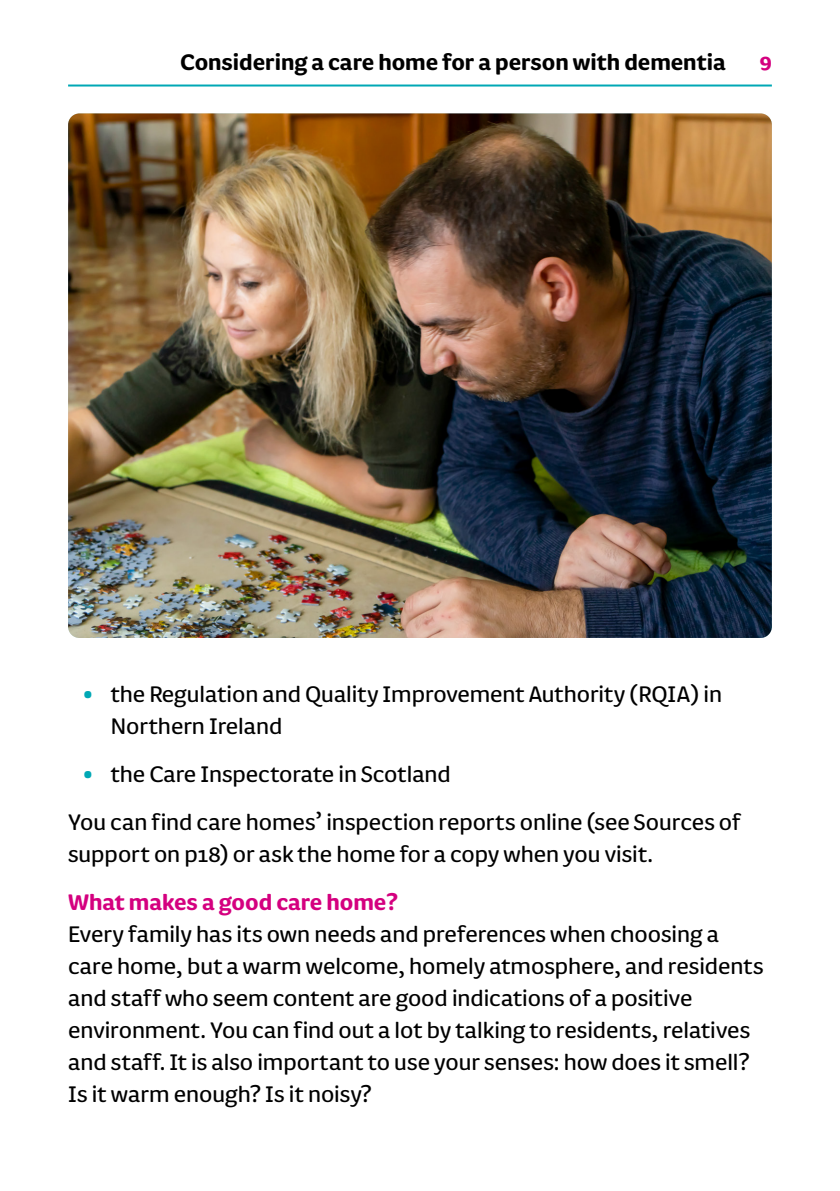
<style>
.page{position:relative;width:840px;height:1191px;background:#fff}
.page>*{position:absolute;margin:0;border:0;box-sizing:border-box;transform-origin:0 0}
._13_16_body{font:26px/32px "FS Pimlico";color:#000}
._13_16_indent{font:26px/32px "FS Pimlico";color:#000}
.t1{font:700 26px "FS Pimlico";color:#000}
._13_16_corsshead{font:700 26px "FS Pimlico";color:#d4007f}
.t2{font:700 24px "FS Pimlico";color:#d4007f}
.s1{font-size:36px;color:#00a8b5}
</style>
<div class="page">
<hr style="left:68px;top:84px;width:703px;height:2px;background:#00a8b5">
<img style="left:68px;top:113px;width:703px;height:525px">
<p class="t1" style="left:180px;top:42px;width:546px">Considering a care home for a person with dementia</p>
<p class="t2" style="left:759px;top:43px;width:13px">9</p>
<p class="_13_16_indent" style="left:111px;top:677px;width:612px;text-indent:-28px"><span class="s1">•</span> the Regulation and Quality Improvement Authority (RQIA) in<br>Northern Ireland</p>
<p class="_13_16_indent" style="left:82px;top:757px;width:370px"><span class="s1">•</span> the Care Inspectorate in Scotland</p>
<p class="_13_16_body" style="left:68px;top:805px;width:673px">You can find care homes’ inspection reports online (see Sources of support on p18) or ask the home for a copy when you visit.</p>
<p class="_13_16_corsshead" style="left:68px;top:882px;width:331px">What makes a good care home?</p>
<p class="_13_16_body" style="left:68px;top:917px;width:696px">Every family has its own needs and preferences when choosing a care home, but a warm welcome, homely atmosphere, and residents and staff who seem content are good indications of a positive environment. You can find out a lot by talking to residents, relatives and staff. It is also important to use your senses: how does it smell?<br>Is it warm enough? Is it noisy?</p>
</div>
